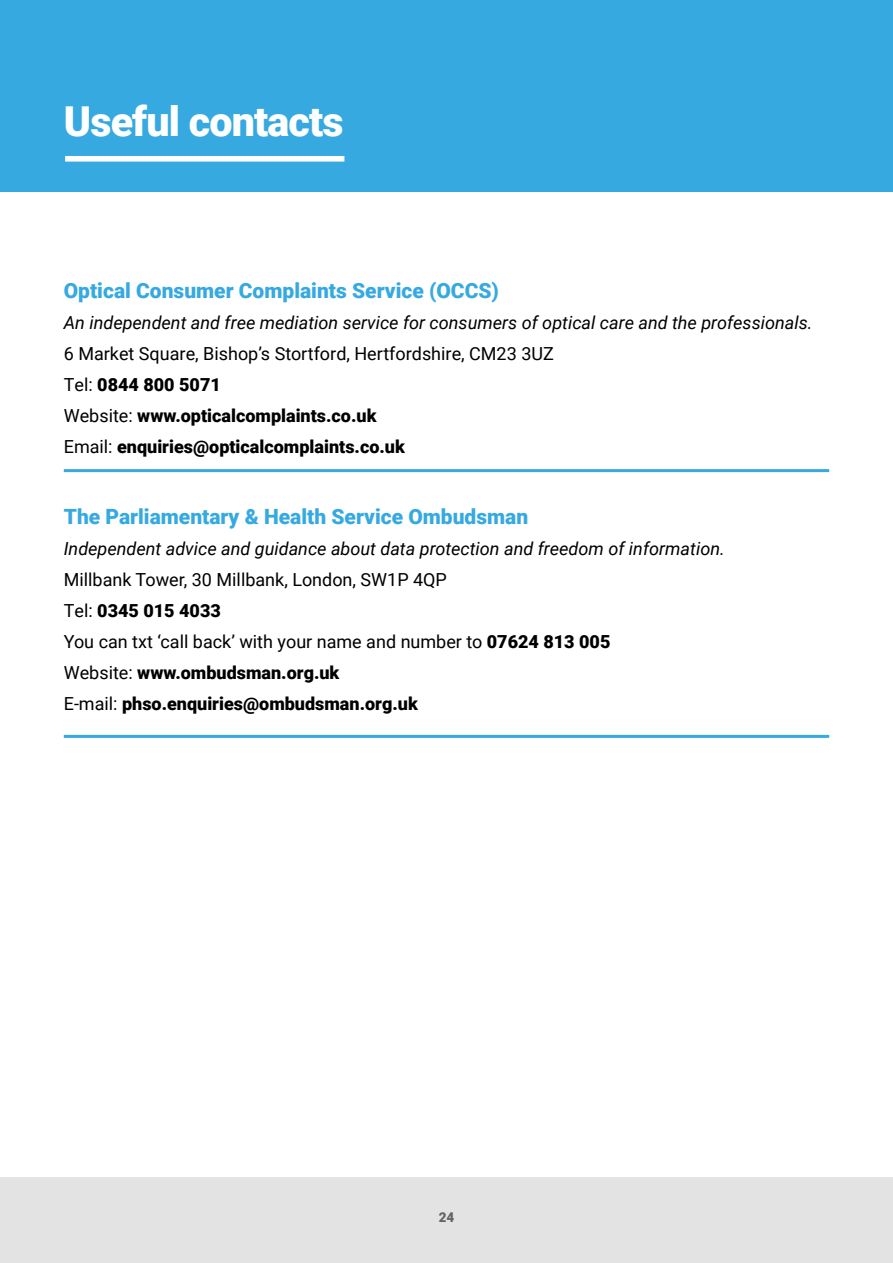
<style>
.page{position:relative;width:893px;height:1263px;background:#fff}
.page>*{position:absolute;margin:0;border:0;box-sizing:border-box;transform-origin:0 0}
.t1{font:900 41.25px "Roboto";letter-spacing:-.02em;color:#fff}
.t2{font:900 21px "Roboto";color:#36a9e1}
.t3{font:900 18px "Roboto";color:#000}
.t4{font:italic 18px "Roboto";color:#000}
.t5{font:18px "Roboto";color:#000}
.t6{font:900 13.5px "Roboto";color:#646363}
.s1{font-weight:400}
.s2{font-weight:900}
</style>
<div class="page">
<div style="left:0;top:1178px;width:893px;height:85px;background:#e4e3e4"></div>
<div style="left:0;top:0;width:893px;height:191px;background:#36a9e1"></div>
<div style="left:65px;top:156px;width:279px;height:6px;background:#fff"></div>
<hr style="left:64px;top:469px;width:765px;height:3px;background:#36a9e1">
<hr style="left:64px;top:735px;width:765px;height:3px;background:#36a9e1">
<p class="t1" style="left:64px;top:93px;width:281px">Useful contacts</p>
<p class="t2" style="left:64px;top:276px;width:437px">Optical Consumer Complaints Service (OCCS)</p>
<p class="t4" style="left:64px;top:310px;width:750px">An independent and free mediation service for consumers of optical care and the professionals.</p>
<p class="t5" style="left:64px;top:341px;width:492px">6 Market Square, Bishop’s Stortford, Hertfordshire, CM23 3UZ</p>
<p class="t3" style="left:64px;top:372px;width:159px"><span class="s1">Tel:</span> 0844 800 5071</p>
<p class="t3" style="left:64px;top:403px;width:314px"><span class="s1">Website:</span> www.opticalcomplaints.co.uk</p>
<p class="t3" style="left:64px;top:434px;width:343px"><span class="s1">Email:</span> enquiries@opticalcomplaints.co.uk</p>
<p class="t2" style="left:64px;top:502px;width:466px">The Parliamentary &amp; Health Service Ombudsman</p>
<p class="t4" style="left:64px;top:536px;width:662px">Independent advice and guidance about data protection and freedom of information.</p>
<p class="t5" style="left:64px;top:567px;width:385px">Millbank Tower, 30 Millbank, London, SW1P 4QP</p>
<p class="t3" style="left:64px;top:598px;width:159px"><span class="s1">Tel:</span> 0345 015 4033</p>
<p class="t5" style="left:64px;top:629px;width:548px">You can txt ‘call back’ with your name and number to <span class="s2">07624 813 005</span></p>
<p class="t3" style="left:64px;top:660px;width:277px"><span class="s1">Website:</span> www.ombudsman.org.uk</p>
<p class="t3" style="left:64px;top:691px;width:356px"><span class="s1">E-mail:</span> phso.enquiries@ombudsman.org.uk</p>
<p class="t6" style="left:439px;top:1207px;width:17px">24</p>
</div>
